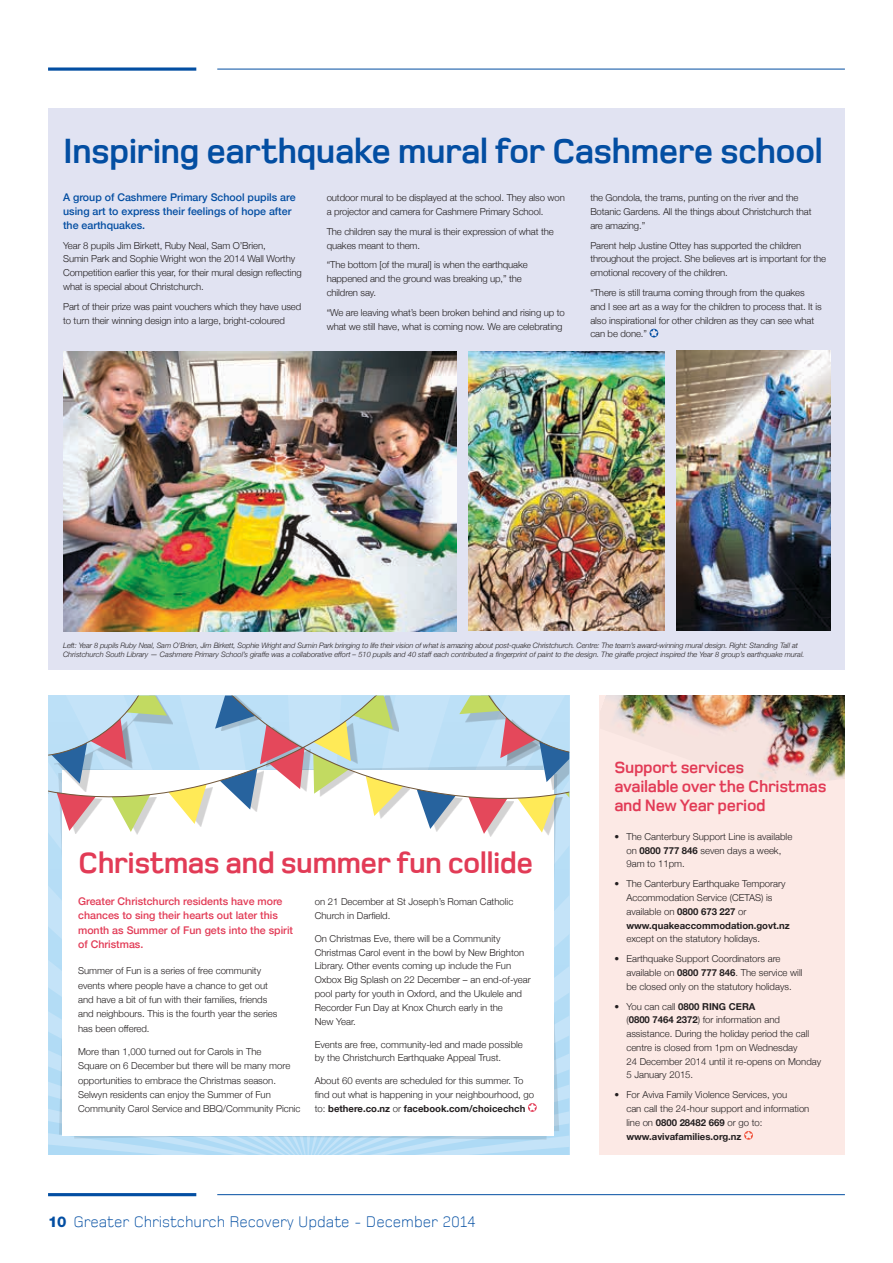
<style>
.page{position:relative;width:893px;height:1263px;background:#fff}
.page>*{position:absolute;margin:0;border:0;box-sizing:border-box;transform-origin:0 0}
.t1{font:700 36px "Foundry Monoline";letter-spacing:-.02em;color:#034ea2}
.t2{font:700 30.75px "Foundry Monoline";letter-spacing:-.02em;color:#e23b56}
.t3{font:700 16.95px/19px "Foundry Monoline";letter-spacing:-.02em;color:#e23b56}
.t4{font:300 15.9px "Foundry Monoline";color:#034ea2}
.t5{font:500 10.65px/14.2px "Helvetica Neue";color:#e23b56}
.t6{font:500 10.65px/13.8px "Helvetica Neue";color:#034ea2}
.t7{font:300 9.6px/13.8px "Helvetica Neue";color:#231f20}
.t8{font:italic 300 7.35px/8.9px "Helvetica Neue";color:#231f20}
.s1{font-weight:700}
.s2{font-family:"Helvetica Neue LT Std";font-weight:800;font-size:14.85px}
</style>
<div class="page">
<hr style="left:48px;top:1193px;width:148px;height:3px;background:#034ea2">
<hr style="left:217px;top:1194px;width:628px;height:1px;background:#034ea2">
<svg style="left:48px;top:67px;width:148px;height:4px"></svg>
<hr style="left:217px;top:69px;width:628px;height:1px;background:#034ea2">
<svg style="left:48px;top:832px;width:521px;height:323px;background:#b9def6"></svg>
<svg style="left:59px;top:832px;width:498px;height:308px;background:#bcdcf0"></svg>
<div style="left:62px;top:770px;width:492px;height:365px;background:#fff"></div>
<div style="left:475px;top:799px;width:39px;height:37px;background:#231f20;opacity:.2"></div>
<div style="left:524px;top:797px;width:39px;height:38px;background:#231f20;opacity:.2"></div>
<div style="left:118px;top:797px;width:39px;height:38px;background:#231f20;opacity:.2"></div>
<svg style="left:207px;top:695px;width:210px;height:124px"></svg>
<svg style="left:48px;top:695px;width:159px;height:137px"></svg>
<svg style="left:417px;top:695px;width:152px;height:139px"></svg>
<div style="left:48px;top:108px;width:797px;height:562px;background:#e1e3f2"></div>
<svg style="left:650px;top:329px;width:8px;height:8px"></svg>
<div style="left:599px;top:695px;width:246px;height:460px;background:#fce9e5"></div>
<svg style="left:744px;top:1131px;width:9px;height:9px"></svg>
<img style="left:605px;top:695px;width:240px;height:86px">
<img style="left:63px;top:352px;width:393px;height:279px">
<img style="left:468px;top:352px;width:196px;height:279px">
<img style="left:676px;top:351px;width:154px;height:280px">
<svg style="left:528px;top:1103px;width:9px;height:9px"></svg>
<h1 class="t1" style="left:63px;top:132px;width:761px">Inspiring earthquake mural for Cashmere school</h1>
<p class="t6" style="left:63px;top:190px;width:234px">A group of Cashmere Primary School pupils are using art to express their feelings of hope after the earthquakes.</p>
<p class="t7" style="left:63px;top:238px;width:240px">Year 8 pupils Jim Birkett, Ruby Neal, Sam O’Brien,<br>Sumin Park and Sophie Wright won the 2014 Wall Worthy Competition earlier this year, for their mural design reflecting what is special about Christchurch.</p>
<p class="t7" style="left:63px;top:299px;width:240px">Part of their prize was paint vouchers which they have used to turn their winning design into a large, bright-coloured</p>
<p class="t7" style="left:590px;top:190px;width:223px">the Gondola, the trams, punting on the river and the<br>Botanic Gardens. All the things about Christchurch that are amazing.”</p>
<p class="t7" style="left:590px;top:238px;width:237px">Parent help Justine Ottey has supported the children throughout the project. She believes art is important for the emotional recovery of the children.</p>
<p class="t7" style="left:590px;top:285px;width:233px">“There is still trauma coming through from the quakes and I see art as a way for the children to process that. It is also inspirational for other children as they can see what can be done.”</p>
<p class="t7" style="left:327px;top:190px;width:240px">outdoor mural to be displayed at the school. They also won a projector and camera for Cashmere Primary School.</p>
<p class="t7" style="left:327px;top:224px;width:229px">The children say the mural is their expression of what the quakes meant to them.</p>
<p class="t7" style="left:327px;top:258px;width:203px">“The bottom [of the mural] is when the earthquake happened and the ground was breaking up,” the children say.</p>
<p class="t7" style="left:327px;top:305px;width:240px">“We are leaving what’s been broken behind and rising up to what we still have, what is coming now. We are celebrating</p>
<p class="t8" style="left:63px;top:640px;width:743px">Left: Year 8 pupils Ruby Neal, Sam O’Brien, Jim Birkett, Sophie Wright and Sumin Park bringing to life their vision of what is amazing about post-quake Christchurch. Centre: The team’s award-winning mural design. Right: Standing Tall at<br>Christchurch South Library — Cashmere Primary School’s giraffe was a collaborative effort – 510 pupils and 40 staff each contributed a fingerprint of paint to the design. The giraffe project inspired the Year 8 group’s earthquake mural.</p>
<h2 class="t2" style="left:78px;top:847px;width:457px">Christmas and summer fun collide</h2>
<p class="t5" style="left:78px;top:894px;width:216px">Greater Christchurch residents have more chances to sing their hearts out later this month as Summer of Fun gets into the spirit of Christmas.</p>
<p class="t7" style="left:78px;top:963px;width:201px;line-height:14.2px">Summer of Fun is a series of free community events where people have a chance to get out and have a bit of fun with their families, friends and neighbours. This is the fourth year the series has been offered.</p>
<p class="t7" style="left:78px;top:1044px;width:224px;line-height:14.2px">More than 1,000 turned out for Carols in The<br>Square on 6 December but there will be many more opportunities to embrace the Christmas season.<br>Selwyn residents can enjoy the Summer of Fun Community Carol Service and BBQ/Community Picnic</p>
<p class="t7" style="left:315px;top:894px;width:200px">on 21 December at St Joseph’s Roman Catholic<br>Church in Darfield.</p>
<p class="t7" style="left:315px;top:931px;width:218px">On Christmas Eve, there will be a Community Christmas Carol event in the bowl by New Brighton Library. Other events coming up include the Fun Oxbox Big Splash on 22 December – an end-of-year pool party for youth in Oxford, and the Ukulele and Recorder Fun Day at Knox Church early in the<br>New Year.</p>
<p class="t7" style="left:315px;top:1037px;width:210px">Events are free, community-led and made possible by the Christchurch Earthquake Appeal Trust.</p>
<p class="t7" style="left:315px;top:1073px;width:221px">About 60 events are scheduled for this summer. To find out what is happening in your neighbourhood, go to: <span class="s1">bethere.co.nz</span> or <span class="s1">facebook.com/choicechch</span></p>
<h3 class="t4" style="left:48px;top:1213px;width:429px"><span class="s2">10</span> Greater Christchurch Recovery Update - December 2014</h3>
<h3 class="t3" style="left:614px;top:758px;width:214px">Support services<br>available over the Christmas and New Year period</h3>
<p class="t7" style="left:626px;top:829px;width:167px;text-indent:-12px">• The Canterbury Support Line is available on <span class="s1">0800 777 846</span> seven days a week,<br>9am to 11pm.</p>
<p class="t7" style="left:626px;top:876px;width:165px;text-indent:-12px">• The Canterbury Earthquake Temporary Accommodation Service (CETAS) is available on <span class="s1">0800 673 227</span> or <span class="s1">www.quakeaccommodation.govt.nz</span></p>
<p class="t7" style="left:626px;top:931px;width:135px">except on the statutory holidays.</p>
<p class="t7" style="left:626px;top:951px;width:178px;text-indent:-12px">• Earthquake Support Coordinators are available on <span class="s1">0800 777 846</span>. The service will be closed only on the statutory holidays.</p>
<p class="t7" style="left:626px;top:999px;width:196px;text-indent:-12px">• You can call <span class="s1">0800 RING CERA<br></span>(<span class="s1">0800 7464 2372</span>) for information and assistance. During the holiday period the call centre is closed from 1pm on Wednesday<br>24 December 2014 until it re-opens on Monday 5 January 2015.</p>
<p class="t7" style="left:626px;top:1087px;width:185px;text-indent:-12px">• For Aviva Family Violence Services, you<br>can call the 24-hour support and information line on <span class="s1">0800 28482 669</span> or go to: <span class="s1">www.avivafamilies.org.nz</span></p>
</div>
